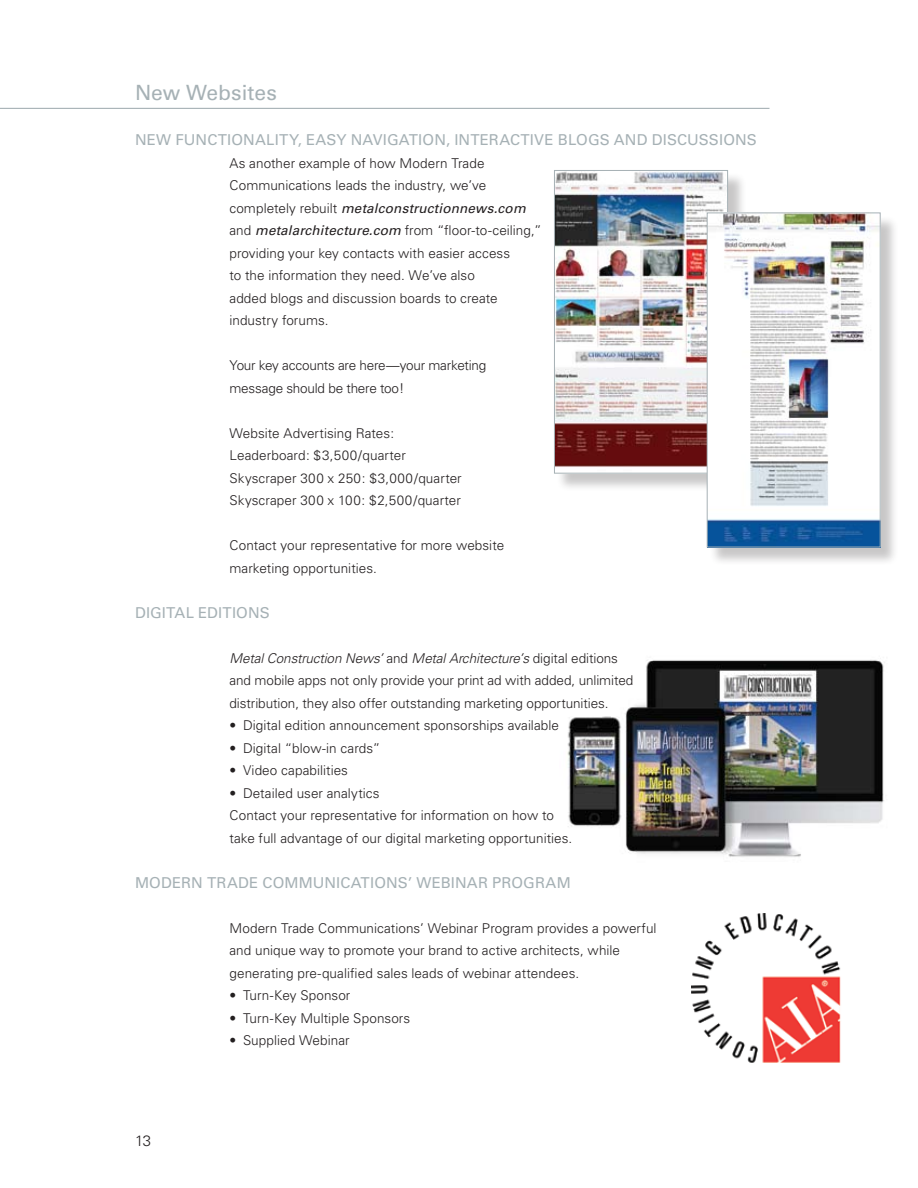
<style>
.page{position:relative;width:918px;height:1188px;background:#fff}
.page>*{position:absolute;margin:0;border:0;box-sizing:border-box;transform-origin:0 0}
.t1{font:21px "Univers";color:#a6b1b5}
.t2{font:15px "Univers";letter-spacing:.01em;color:#a6b1b5}
.t3{font:300 15px "Univers";color:#231f20}
.t4{font:300 13.5px/22.5px "Univers";letter-spacing:.005em;color:#231f20}
.t5{font:300 13.5px/22.5px "Univers";letter-spacing:-.015em;color:#231f20}
.s1{font-weight:400;font-style:italic}
.s2{font-style:italic}
</style>
<div class="page">
<img style="left:567px;top:660px;width:318px;height:197px">
<hr style="left:0;top:108px;width:769px;height:1px;background:#a6b1b5">
<img style="left:692px;top:913px;width:149px;height:150px">
<div style="left:556px;top:172px;width:190px;height:320px;background:#231f20;opacity:.25"></div>
<img style="left:556px;top:172px;width:170px;height:300px">
<div style="left:554px;top:170px;width:174px;height:304px;border:1px solid #a6b1b5"></div>
<div style="left:709px;top:215px;width:190px;height:351px;background:#231f20;opacity:.25"></div>
<img style="left:709px;top:215px;width:170px;height:330px">
<div style="left:707px;top:213px;width:174px;height:334px;border:1px solid #a6b1b5"></div>
<h1 class="t1" style="left:135px;top:80px;width:143px">New Websites</h1>
<p class="t2" style="left:135px;top:131px;width:623px">NEW FUNCTIONALITY, EASY NAVIGATION, INTERACTIVE BLOGS AND DISCUSSIONS</p>
<p class="t4" style="left:230px;top:152px;width:314px">As another example of how Modern Trade Communications leads the industry, we’ve completely rebuilt <span class="s1">metalconstructionnews.com </span>and <span class="s1">metalarchitecture.com</span> from “floor-to-ceiling,” providing your key contacts with easier access<br>to the information they need. We’ve also<br>added blogs and discussion boards to create industry forums.</p>
<p class="t5" style="left:229px;top:354px;width:258px">Your key accounts are here—your marketing message should be there too!</p>
<p class="t4" style="left:229px;top:422px;width:234px">Website Advertising Rates:<br>Leaderboard: $3,500/quarter Skyscraper 300 x 250: $3,000/quarter Skyscraper 300 x 100: $2,500/quarter</p>
<p class="t4" style="left:229px;top:534px;width:276px">Contact your representative for more website marketing opportunities.</p>
<p class="t2" style="left:135px;top:604px;width:136px">DIGITAL EDITIONS</p>
<p class="t4" style="left:230px;top:647px;width:405px"><span class="s2">Metal Construction News’</span> and <span class="s2">Metal Architecture’s</span> digital editions and mobile apps not only provide your print ad with added, unlimited distribution, they also offer outstanding marketing opportunities.</p>
<p class="t4" style="left:230px;top:714px;width:331px">• Digital edition announcement sponsorships available</p>
<p class="t4" style="left:230px;top:737px;width:152px">• Digital “blow-in cards”</p>
<p class="t4" style="left:230px;top:759px;width:120px">• Video capabilities</p>
<p class="t4" style="left:230px;top:782px;width:344px">• Detailed user analytics<br>Contact your representative for information on how to take full advantage of our digital marketing opportunities.</p>
<p class="t2" style="left:135px;top:874px;width:437px">MODERN TRADE COMMUNICATIONS’ WEBINAR PROGRAM</p>
<p class="t4" style="left:230px;top:917px;width:429px">Modern Trade Communications’ Webinar Program provides a powerful and unique way to promote your brand to active architects, while generating pre-qualified sales leads of webinar attendees.</p>
<p class="t4" style="left:230px;top:984px;width:122px">• Turn-Key Sponsor</p>
<p class="t4" style="left:230px;top:1007px;width:182px">• Turn-Key Multiple Sponsors</p>
<p class="t4" style="left:230px;top:1029px;width:122px">• Supplied Webinar</p>
<p class="t3" style="left:135px;top:1132px;width:18px">13</p>
</div>
